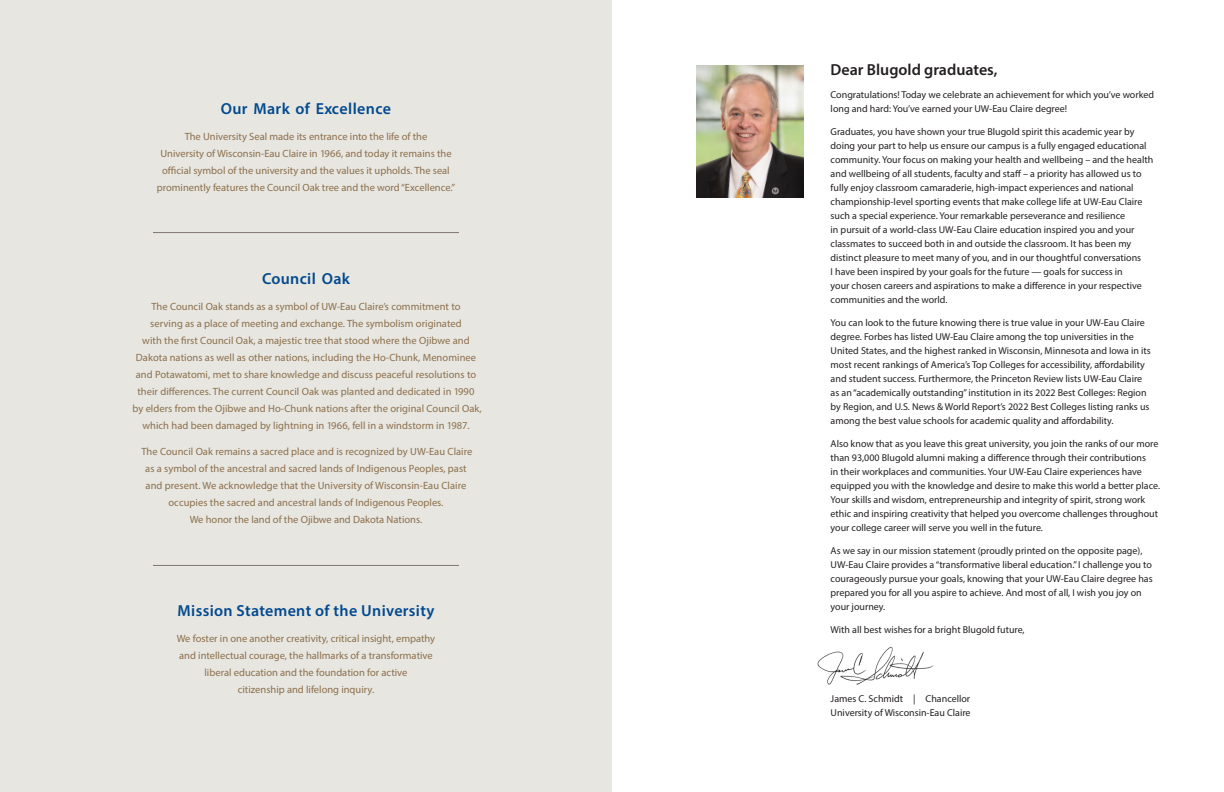
<style>
.page{position:relative;width:1224px;height:792px;background:#fff}
.page>*{position:absolute;margin:0;border:0;box-sizing:border-box;transform-origin:0 0}
.body_text{font:600 16px "Myriad Pro";letter-spacing:.02em;color:#01498e}
.body_text-2{font:600 16px "Myriad Pro";color:#231f20}
.body_text-3{font:10.5px/17px "Myriad Pro";letter-spacing:.005em;color:#8c6f4b;text-align:center}
.body_text-4{font:10px/14px "Myriad Pro";color:#231f20}
</style>
<div class="page">
<div style="left:0;top:0;width:612px;height:792px;background:#e7e6e1"></div>
<img style="left:817px;top:647px;width:117px;height:38px">
<img style="left:697px;top:66px;width:106px;height:131px">
<hr style="left:153px;top:232px;width:306px;height:1px;background:#7f776f">
<hr style="left:153px;top:565px;width:306px;height:1px;background:#7f776f">
<p class="body_text" style="left:221px;top:98px;width:172px">Our Mark of Excellence</p>
<p class="body_text-3" style="left:157px;top:128px;width:300px">The University Seal made its entrance into the life of the<br>University of Wisconsin-Eau Claire in 1966, and today it remains the official symbol of the university and the values it upholds. The seal prominently features the Council Oak tree and the word “Excellence.”</p>
<p class="body_text" style="left:262px;top:268px;width:89px">Council Oak</p>
<p class="body_text-3" style="left:132px;top:298px;width:351px">The Council Oak stands as a symbol of UW-Eau Claire’s commitment to<br>serving as a place of meeting and exchange. The symbolism originated<br>with the first Council Oak, a majestic tree that stood where the Ojibwe and Dakota nations as well as other nations, including the Ho-Chunk, Menominee and Potawatomi, met to share knowledge and discuss peaceful resolutions to their differences. The current Council Oak was planted and dedicated in 1990 by elders from the Ojibwe and Ho-Chunk nations after the original Council Oak, which had been damaged by lightning in 1966, fell in a windstorm in 1987.</p>
<p class="body_text-3" style="left:141px;top:443px;width:333px">The Council Oak remains a sacred place and is recognized by UW-Eau Claire as a symbol of the ancestral and sacred lands of Indigenous Peoples, past and present. We acknowledge that the University of Wisconsin-Eau Claire occupies the sacred and ancestral lands of Indigenous Peoples.<br>We honor the land of the Ojibwe and Dakota Nations.</p>
<p class="body_text" style="left:178px;top:600px;width:258px">Mission Statement of the University</p>
<p class="body_text-3" style="left:177px;top:630px;width:260px">We foster in one another creativity, critical insight, empathy and intellectual courage, the hallmarks of a transformative liberal education and the foundation for active<br>citizenship and lifelong inquiry.</p>
<p class="body_text-2" style="left:831px;top:60px;width:168px">Dear Blugold graduates,</p>
<p class="body_text-4" style="left:831px;top:88px;width:325px">Congratulations! Today we celebrate an achievement for which you’ve worked long and hard: You’ve earned your UW-Eau Claire degree!</p>
<p class="body_text-4" style="left:831px;top:125px;width:324px">Graduates, you have shown your true Blugold spirit this academic year by doing your part to help us ensure our campus is a fully engaged educational community. Your focus on making your health and wellbeing – and the health and wellbeing of all students, faculty and staff – a priority has allowed us to fully enjoy classroom camaraderie, high-impact experiences and national championship-level sporting events that make college life at UW-Eau Claire such a special experience. Your remarkable perseverance and resilience<br>in pursuit of a world-class UW-Eau Claire education inspired you and your classmates to succeed both in and outside the classroom. It has been my distinct pleasure to meet many of you, and in our thoughtful conversations<br>I have been inspired by your goals for the future — goals for success in<br>your chosen careers and aspirations to make a difference in your respective communities and the world.</p>
<p class="body_text-4" style="left:831px;top:316px;width:322px">You can look to the future knowing there is true value in your UW-Eau Claire degree. Forbes has listed UW-Eau Claire among the top universities in the United States, and the highest ranked in Wisconsin, Minnesota and Iowa in its most recent rankings of America’s Top Colleges for accessibility, affordability and student success. Furthermore, the Princeton Review lists UW-Eau Claire as an “academically outstanding” institution in its 2022 Best Colleges: Region by Region, and U.S. News &amp; World Report’s 2022 Best Colleges listing ranks us among the best value schools for academic quality and affordability.</p>
<p class="body_text-4" style="left:831px;top:437px;width:331px">Also know that as you leave this great university, you join the ranks of our more than 93,000 Blugold alumni making a difference through their contributions<br>in their workplaces and communities. Your UW-Eau Claire experiences have equipped you with the knowledge and desire to make this world a better place.<br>Your skills and wisdom, entrepreneurship and integrity of spirit, strong work ethic and inspiring creativity that helped you overcome challenges throughout your college career will serve you well in the future.</p>
<p class="body_text-4" style="left:831px;top:544px;width:324px">As we say in our mission statement (proudly printed on the opposite page), UW-Eau Claire provides a “transformative liberal education.” I challenge you to courageously pursue your goals, knowing that your UW-Eau Claire degree has prepared you for all you aspire to achieve. And most of all, I wish you joy on your journey.</p>
<p class="body_text-4" style="left:831px;top:623px;width:196px">With all best wishes for a bright Blugold future,</p>
<p class="body_text-4" style="left:831px;top:692px;width:141px">James C. Schmidt | Chancellor<br>University of Wisconsin-Eau Claire</p>
</div>
